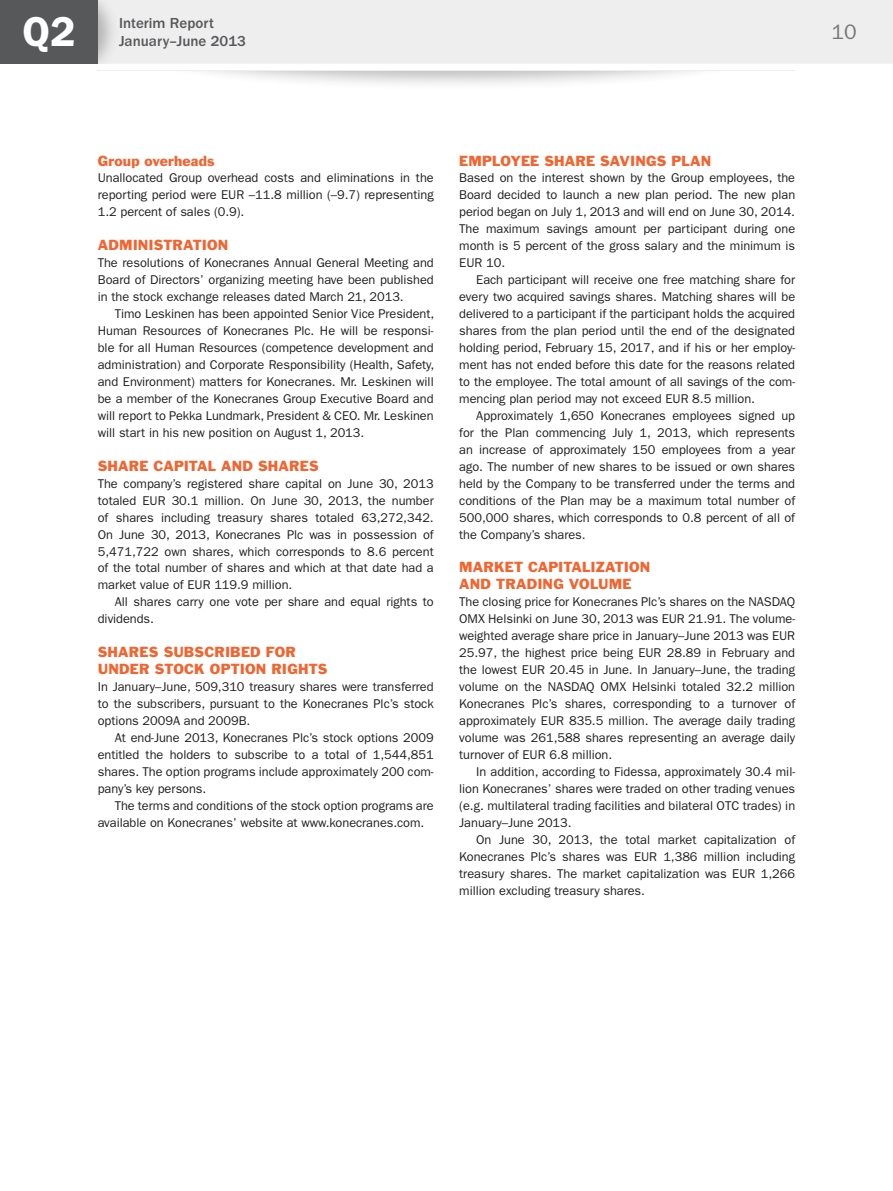
<style>
.page{position:relative;width:893px;height:1191px;background:#fff}
.page>*{position:absolute;margin:0;border:0;box-sizing:border-box;transform-origin:0 0}
.t1{font:600 42px "ITC Franklin Gothic Std";color:#fff}
.t2{font:21px "ITC Franklin Gothic Std";color:#76787b}
.t3{font:500 15px/18px "ITC Franklin Gothic Std";color:#57585a}
.t4{font:13.5px/17px "Franklin Gothic Std";letter-spacing:.01em;color:#f26430}
.P_1_base_indent{font:12.75px/17px "ITC Franklin Gothic Std";letter-spacing:-.005em;color:#231f20;text-align:justify}
.P_1_base{font:12.75px/17px "ITC Franklin Gothic Std";letter-spacing:-.005em;color:#231f20;text-align:justify}
</style>
<div class="page">
<div style="left:138px;top:3px;width:623px;height:88px;background:#231f20;opacity:.3"></div>
<div style="left:0;top:53px;width:893px;height:17px;background:#fff"></div>
<div style="left:120px;top:0;width:773px;height:64px;background:#eeeeef"></div>
<div style="left:98px;top:0;width:22px;height:64px;background:#231f20;opacity:.3"></div>
<div style="left:0;top:0;width:98px;height:64px;background:#57585a"></div>
<h1 class="t1" style="left:22px;top:7px;width:54px">Q2</h1>
<p class="t3" style="left:119px;top:14px;width:129px">Interim Report<br>January–June 2013</p>
<h2 class="t2" style="left:831px;top:20px;width:27px">10</h2>
<p class="t4" style="left:98px;top:152px;width:118px">Group overheads</p>
<p class="P_1_base" style="left:98px;top:170px;width:337px">Unallocated Group overhead costs and eliminations in the reporting period were EUR –11.8 million (–9.7) representing 1.2 percent of sales (0.9).</p>
<p class="t4" style="left:98px;top:237px;width:132px">ADMINISTRATION</p>
<p class="P_1_base" style="left:98px;top:254px;width:337px">The resolutions of Konecranes Annual General Meeting and Board of Directors’ organizing meeting have been published in the stock exchange releases dated March 21, 2013.</p>
<p class="P_1_base_indent" style="left:98px;top:305px;width:338px;text-indent:17px">Timo Leskinen has been appointed Senior Vice President, Human Resources of Konecranes Plc. He will be responsi&shy;ble for all Human Resources (competence development and administration) and Corporate Responsibility (Health, Safety, and Environment) matters for Konecranes. Mr. Leskinen will be a member of the Konecranes Group Executive Board and will report to Pekka Lundmark, President &amp; CEO. Mr. Leskinen will start in his new position on August 1, 2013.</p>
<p class="t4" style="left:98px;top:457px;width:223px">SHARE CAPITAL AND SHARES</p>
<p class="P_1_base" style="left:98px;top:475px;width:337px">The company’s registered share capital on June 30, 2013 totaled EUR 30.1 million. On June 30, 2013, the number of shares including treasury shares totaled 63,272,342.<br>On June 30, 2013, Konecranes Plc was in possession of 5,471,722 own shares, which corresponds to 8.6 percent of the total number of shares and which at that date had a market value of EUR 119.9 million.</p>
<p class="P_1_base_indent" style="left:98px;top:593px;width:337px;text-indent:17px">All shares carry one vote per share and equal rights to dividends.</p>
<p class="t4" style="left:98px;top:643px;width:231px">SHARES SUBSCRIBED FOR<br>UNDER STOCK OPTION RIGHTS</p>
<p class="P_1_base" style="left:98px;top:678px;width:337px">In January–June, 509,310 treasury shares were transferred to the subscribers, pursuant to the Konecranes Plc’s stock options 2009A and 2009B.</p>
<p class="P_1_base_indent" style="left:98px;top:729px;width:337px;text-indent:17px">At end-June 2013, Konecranes Plc’s stock options 2009 entitled the holders to subscribe to a total of 1,544,851 shares. The option programs include approximately 200 com&shy;pany’s key persons.</p>
<p class="P_1_base_indent" style="left:98px;top:797px;width:337px;text-indent:17px">The terms and conditions of the stock option programs are available on Konecranes’ website at www.konecranes.com.</p>
<p class="t4" style="left:459px;top:152px;width:254px">EMPLOYEE SHARE SAVINGS PLAN</p>
<p class="P_1_base" style="left:459px;top:170px;width:337px">Based on the interest shown by the Group employees, the Board decided to launch a new plan period. The new plan period began on July 1, 2013 and will end on June 30, 2014.<br>The maximum savings amount per participant during one month is 5 percent of the gross salary and the minimum is EUR 10.</p>
<p class="P_1_base_indent" style="left:459px;top:271px;width:337px;text-indent:17px">Each participant will receive one free matching share for every two acquired savings shares. Matching shares will be delivered to a participant if the participant holds the acquired shares from the plan period until the end of the designated holding period, February 15, 2017, and if his or her employ&shy;ment has not ended before this date for the reasons related to the employee. The total amount of all savings of the com&shy;mencing plan period may not exceed EUR 8.5 million.</p>
<p class="P_1_base_indent" style="left:459px;top:407px;width:337px;text-indent:17px">Approximately 1,650 Konecranes employees signed up for the Plan commencing July 1, 2013, which represents an increase of approximately 150 employees from a year ago. The number of new shares to be issued or own shares held by the Company to be transferred under the terms and conditions of the Plan may be a maximum total number of 500,000 shares, which corresponds to 0.8 percent of all of the Company’s shares.</p>
<p class="t4" style="left:459px;top:559px;width:193px">MARKET CAPITALIZATION<br>AND TRADING VOLUME</p>
<p class="P_1_base" style="left:459px;top:593px;width:337px">The closing price for Konecranes Plc’s shares on the NASDAQ OMX Helsinki on June 30, 2013 was EUR 21.91. The volume&shy;weighted average share price in January–June 2013 was EUR 25.97, the highest price being EUR 28.89 in February and the lowest EUR 20.45 in June. In January–June, the trading volume on the NASDAQ OMX Helsinki totaled 32.2 million Konecranes Plc’s shares, corresponding to a turnover of approximately EUR 835.5 million. The average daily trading volume was 261,588 shares representing an average daily turnover of EUR 6.8 million.</p>
<p class="P_1_base_indent" style="left:459px;top:763px;width:337px;text-indent:17px">In addition, according to Fidessa, approximately 30.4 mil&shy;lion Konecranes’ shares were traded on other trading venues (e.g. multilateral trading facilities and bilateral OTC trades) in January–June 2013.</p>
<p class="P_1_base_indent" style="left:459px;top:831px;width:337px;text-indent:17px">On June 30, 2013, the total market capitalization of Konecranes Plc’s shares was EUR 1,386 million including treasury shares. The market capitalization was EUR 1,266 million excluding treasury shares.</p>
</div>
